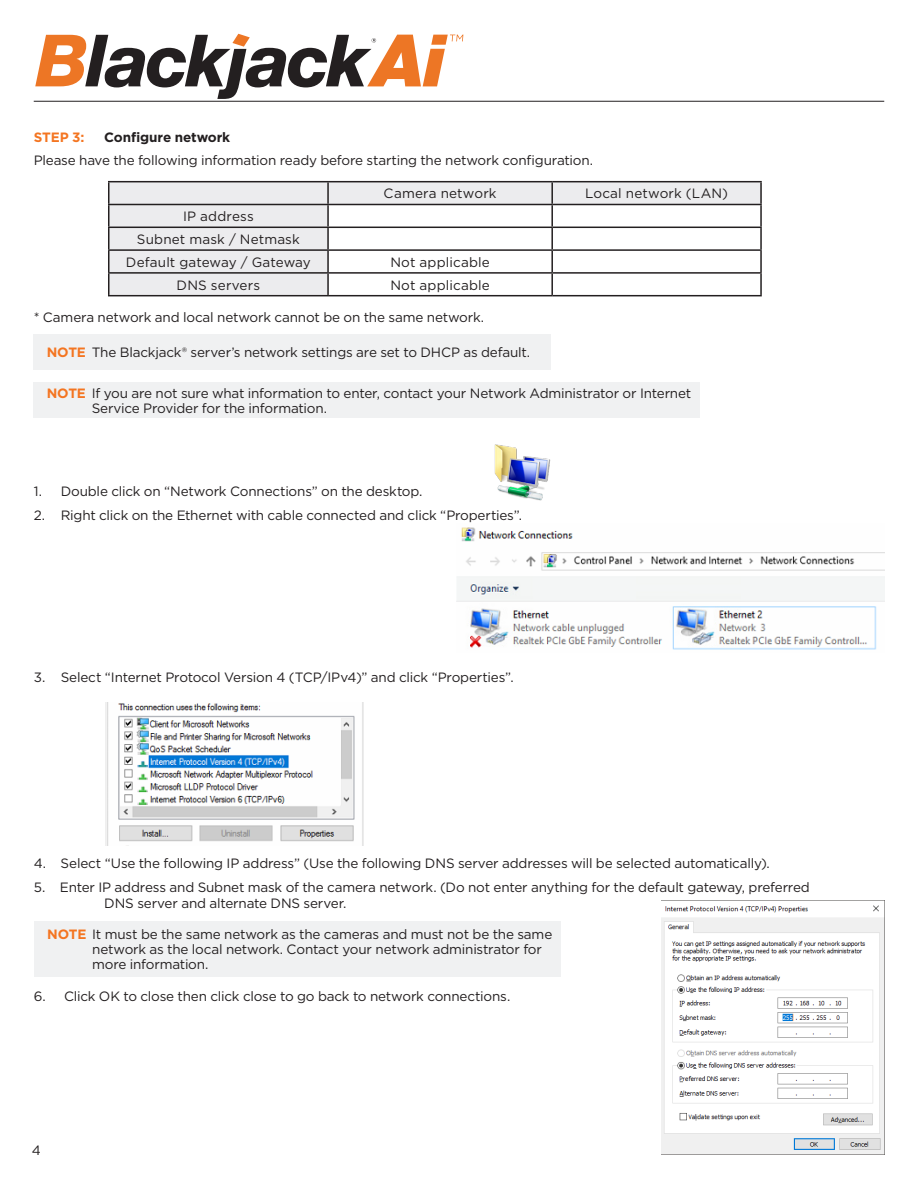
<style>
.page{position:relative;width:918px;height:1188px;background:#fff}
.page>*{position:absolute;margin:0;border:0;box-sizing:border-box;transform-origin:0 0}
.t1{font:13.5px/15px "Gotham";letter-spacing:-.015em;color:#231f20}
.t2{font:13.5px "Gotham";letter-spacing:.015em;color:#231f20}
.t3{font:13.5px "Gotham";letter-spacing:.01em;color:#231f20}
.t4{font:13.5px "Gotham";letter-spacing:.005em;color:#231f20}
.t5{font:700 13.5px "Gotham";letter-spacing:-.01em;color:#231f20}
.t6{font:700 13.5px "Gotham";color:#f47521}
.s1{font-weight:700;color:#f47521}
</style>
<div class="page">
<hr style="left:34px;top:101px;width:850px;height:1px;background:#231f20">
<svg style="left:110px;top:182px;width:650px;height:113px"></svg>
<hr style="left:108px;top:181px;width:220px;height:1px;background:#231f20">
<hr style="left:108px;top:182px;width:2px;height:22px;background:#231f20">
<hr style="left:328px;top:181px;width:224px;height:1px;background:#231f20">
<hr style="left:327px;top:182px;width:2px;height:22px;background:#231f20">
<hr style="left:552px;top:181px;width:210px;height:1px;background:#231f20">
<hr style="left:551px;top:182px;width:2px;height:22px;background:#231f20">
<hr style="left:760px;top:182px;width:2px;height:22px;background:#231f20">
<hr style="left:108px;top:204px;width:220px;height:1px;background:#231f20">
<hr style="left:108px;top:205px;width:2px;height:22px;background:#231f20">
<hr style="left:328px;top:204px;width:224px;height:1px;background:#231f20">
<hr style="left:327px;top:205px;width:2px;height:22px;background:#231f20">
<hr style="left:552px;top:204px;width:210px;height:1px;background:#231f20">
<hr style="left:551px;top:205px;width:2px;height:22px;background:#231f20">
<hr style="left:760px;top:205px;width:2px;height:22px;background:#231f20">
<hr style="left:108px;top:227px;width:220px;height:1px;background:#231f20">
<hr style="left:108px;top:228px;width:2px;height:21px;background:#231f20">
<hr style="left:328px;top:227px;width:224px;height:1px;background:#231f20">
<hr style="left:327px;top:228px;width:2px;height:21px;background:#231f20">
<hr style="left:552px;top:227px;width:210px;height:1px;background:#231f20">
<hr style="left:551px;top:228px;width:2px;height:21px;background:#231f20">
<hr style="left:760px;top:228px;width:2px;height:21px;background:#231f20">
<hr style="left:108px;top:249px;width:220px;height:2px;background:#231f20">
<hr style="left:108px;top:251px;width:2px;height:21px;background:#231f20">
<hr style="left:328px;top:249px;width:224px;height:2px;background:#231f20">
<hr style="left:327px;top:251px;width:2px;height:21px;background:#231f20">
<hr style="left:552px;top:249px;width:210px;height:2px;background:#231f20">
<hr style="left:551px;top:251px;width:2px;height:21px;background:#231f20">
<hr style="left:760px;top:251px;width:2px;height:21px;background:#231f20">
<hr style="left:108px;top:272px;width:220px;height:2px;background:#231f20">
<hr style="left:108px;top:274px;width:2px;height:21px;background:#231f20">
<hr style="left:328px;top:272px;width:224px;height:2px;background:#231f20">
<hr style="left:327px;top:274px;width:2px;height:21px;background:#231f20">
<hr style="left:552px;top:272px;width:210px;height:2px;background:#231f20">
<hr style="left:551px;top:274px;width:2px;height:21px;background:#231f20">
<hr style="left:760px;top:274px;width:2px;height:21px;background:#231f20">
<hr style="left:108px;top:295px;width:220px;height:1px;background:#231f20">
<hr style="left:328px;top:295px;width:224px;height:1px;background:#231f20">
<hr style="left:552px;top:295px;width:210px;height:1px;background:#231f20">
<div style="left:33px;top:334px;width:517px;height:36px;background:#f0f1f2"></div>
<div style="left:33px;top:382px;width:667px;height:36px;background:#f0f1f2"></div>
<img style="left:105px;top:702px;width:258px;height:144px">
<img style="left:456px;top:527px;width:428px;height:123px">
<img style="left:494px;top:444px;width:56px;height:57px">
<div style="left:34px;top:921px;width:527px;height:55px;background:#f0f1f2"></div>
<img style="left:662px;top:905px;width:222px;height:249px">
<svg style="left:35px;top:34px;width:428px;height:65px"></svg>
<p class="t6" style="left:34px;top:128px;width:52px">STEP 3:</p>
<p class="t5" style="left:104px;top:128px;width:127px">Configure network</p>
<p class="t1" style="left:34px;top:152px;width:561px">Please have the following information ready before starting the network configuration.</p>
<p class="t2" style="left:384px;top:185px;width:114px">Camera network</p>
<p class="t2" style="left:585px;top:185px;width:145px">Local network (LAN)</p>
<p class="t2" style="left:183px;top:208px;width:72px">IP address</p>
<p class="t3" style="left:137px;top:231px;width:164px">Subnet mask / Netmask</p>
<p class="t4" style="left:126px;top:253px;width:186px">Default gateway / Gateway</p>
<p class="t3" style="left:390px;top:253px;width:101px">Not applicable</p>
<p class="t2" style="left:177px;top:276px;width:85px">DNS servers</p>
<p class="t3" style="left:390px;top:276px;width:101px">Not applicable</p>
<p class="t1" style="left:34px;top:309px;width:452px">* Camera network and local network cannot be on the same network.</p>
<p class="t1" style="left:47px;top:345px;width:485px"><span class="s1">NOTE</span> The Blackjack® server’s network settings are set to DHCP as default.</p>
<p class="t1" style="left:92px;top:385px;width:601px;text-indent:-45px"><span class="s1">NOTE</span> If you are not sure what information to enter, contact your Network Administrator or Internet<br>Service Provider for the information.</p>
<p class="t1" style="left:34px;top:484px;width:390px">1. Double click on “Network Connections” on the desktop.</p>
<p class="t1" style="left:34px;top:507px;width:490px">2. Right click on the Ethernet with cable connected and click “Properties”.</p>
<p class="t1" style="left:34px;top:670px;width:481px">3. Select “Internet Protocol Version 4 (TCP/IPv4)” and click “Properties”.</p>
<p class="t1" style="left:34px;top:856px;width:738px">4. Select “Use the following IP address” (Use the following DNS server addresses will be selected automatically).</p>
<p class="t1" style="left:104px;top:878px;width:707px;line-height:16.5px;text-indent:-70px">5. Enter IP address and Subnet mask of the camera network. (Do not enter anything for the default gateway, preferred<br>DNS server and alternate DNS server.</p>
<p class="t1" style="left:92px;top:927px;width:462px;text-indent:-45px"><span class="s1">NOTE</span> It must be the same network as the cameras and must not be the same network as the local network. Contact your network administrator for more information.</p>
<p class="t1" style="left:34px;top:989px;width:478px">6. Click OK to close then click close to go back to network connections.</p>
<p class="t1" style="left:32px;top:1143px;width:11px">4</p>
</div>
